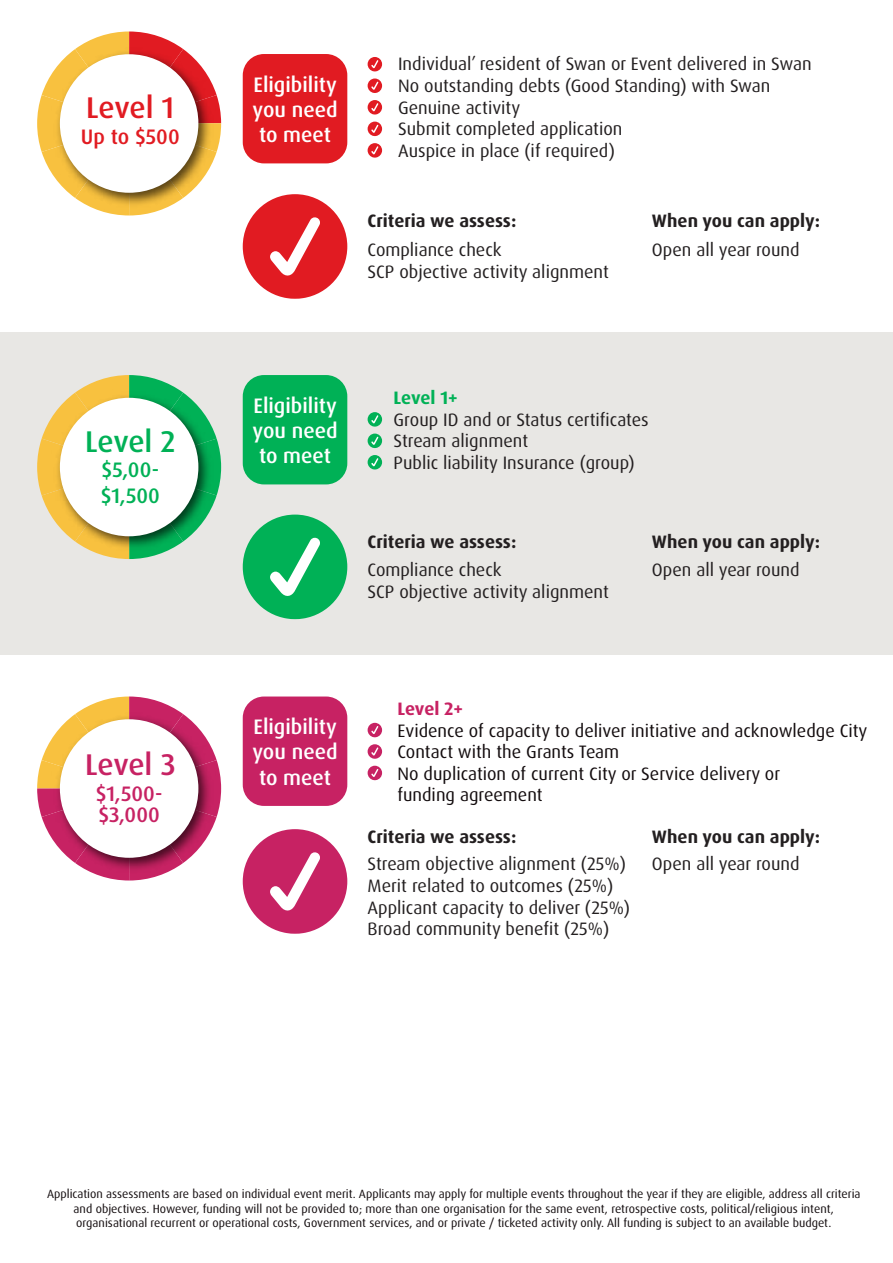
<style>
.page{position:relative;width:893px;height:1263px;background:#fff}
.page>*{position:absolute;margin:0;border:0;box-sizing:border-box;transform-origin:0 0}
.t1{font:500 30px "Dax OT";letter-spacing:-.01em;color:#c72263}
.t2{font:500 30px "Dax OT";letter-spacing:-.01em;color:#e11b22}
.t3{font:500 30px "Dax OT";letter-spacing:-.01em;color:#00b156}
.t4{font:500 21px/25.2px "Dax OT";color:#fff;text-align:center}
.t5{font:500 21px/21px "Dax OT";letter-spacing:.005em;color:#c72263}
.t6{font:500 21px/25.2px "Dax OT";color:#00b156}
.t7{font:500 21px "Dax OT";color:#e11b22}
.t8{font:18px/21.6px "Dax OT";color:#231f20}
.t9{font:18px/21.6px "Dax OT";color:#130c0e}
.t10{font:700 18px "Dax OT";color:#231f20}
.t11{font:700 18px "Dax OT";letter-spacing:-.01em;color:#c72263}
.t12{font:700 18px "Dax OT";letter-spacing:-.01em;color:#00b156}
.t13{font:12px/14.4px "Dax OT";color:#130c0e;text-align:center}
</style>
<div class="page">
<div style="left:243px;top:696px;width:104px;height:110px;background:#c72263;border-radius:21px"></div>
<svg style="left:243px;top:829px;width:104px;height:105px"></svg>
<svg style="left:37px;top:696px;width:184px;height:184px"></svg>
<img style="left:51px;top:711px;width:164px;height:164px">
<div style="left:60px;top:719px;width:138px;height:139px;background:#fff;border-radius:50%"></div>
<svg style="left:368px;top:723px;width:14px;height:14px"></svg>
<svg style="left:368px;top:744px;width:14px;height:15px"></svg>
<svg style="left:368px;top:766px;width:14px;height:14px"></svg>
<div style="left:0;top:332px;width:893px;height:323px;background:#e8e7e4"></div>
<div style="left:243px;top:54px;width:104px;height:109px;background:#e11b22;border-radius:21px"></div>
<svg style="left:243px;top:194px;width:104px;height:105px"></svg>
<svg style="left:37px;top:32px;width:184px;height:183px"></svg>
<img style="left:51px;top:46px;width:164px;height:164px">
<div style="left:60px;top:54px;width:138px;height:139px;background:#fff;border-radius:50%"></div>
<svg style="left:368px;top:57px;width:14px;height:14px"></svg>
<svg style="left:368px;top:78px;width:14px;height:15px"></svg>
<svg style="left:368px;top:100px;width:14px;height:15px"></svg>
<svg style="left:368px;top:122px;width:14px;height:14px"></svg>
<svg style="left:368px;top:143px;width:14px;height:15px"></svg>
<svg style="left:243px;top:515px;width:104px;height:104px"></svg>
<div style="left:243px;top:375px;width:104px;height:109px;background:#00b156;border-radius:21px"></div>
<svg style="left:368px;top:412px;width:14px;height:15px"></svg>
<svg style="left:368px;top:455px;width:14px;height:14px"></svg>
<svg style="left:368px;top:434px;width:14px;height:14px"></svg>
<svg style="left:37px;top:375px;width:184px;height:184px"></svg>
<img style="left:51px;top:389px;width:164px;height:165px">
<div style="left:60px;top:398px;width:138px;height:138px;background:#fff;border-radius:50%"></div>
<h1 class="t2" style="left:86px;top:88px;width:90px">Level 1</h1>
<p class="t7" style="left:81px;top:124px;width:100px">Up to $500</p>
<h1 class="t3" style="left:85px;top:422px;width:92px">Level 2</h1>
<p class="t6" style="left:101px;top:458px;width:61px">$5,00- $1,500</p>
<h1 class="t1" style="left:85px;top:746px;width:92px">Level 3</h1>
<p class="t5" style="left:96px;top:783px;width:68px">$1,500- $3,000</p>
<p class="t4" style="left:252px;top:72px;width:87px">Eligibility you need to meet</p>
<p class="t8" style="left:398px;top:53px;width:415px">Individual’ resident of Swan or Event delivered in Swan No outstanding debts (Good Standing) with Swan Genuine activity<br>Submit completed application<br>Auspice in place (if required)</p>
<p class="t10" style="left:368px;top:209px;width:150px">Criteria we assess:</p>
<p class="t8" style="left:368px;top:239px;width:243px">Compliance check<br>SCP objective activity alignment</p>
<p class="t10" style="left:652px;top:209px;width:170px">When you can apply:</p>
<p class="t8" style="left:652px;top:239px;width:149px">Open all year round</p>
<p class="t4" style="left:252px;top:393px;width:87px">Eligibility you need to meet</p>
<p class="t12" style="left:394px;top:386px;width:66px">Level 1+</p>
<p class="t8" style="left:394px;top:409px;width:257px">Group ID and or Status certificates<br>Stream alignment<br>Public liability Insurance (group)</p>
<p class="t10" style="left:368px;top:530px;width:150px">Criteria we assess:</p>
<p class="t8" style="left:368px;top:559px;width:243px">Compliance check<br>SCP objective activity alignment</p>
<p class="t10" style="left:652px;top:530px;width:170px">When you can apply:</p>
<p class="t8" style="left:652px;top:559px;width:149px">Open all year round</p>
<p class="t4" style="left:252px;top:714px;width:87px">Eligibility you need to meet</p>
<p class="t11" style="left:397px;top:697px;width:67px">Level 2+</p>
<p class="t9" style="left:397px;top:720px;width:471px">Evidence of capacity to deliver initiative and acknowledge City Contact with the Grants Team<br>No duplication of current City or Service delivery or<br>funding agreement</p>
<p class="t10" style="left:368px;top:825px;width:150px">Criteria we assess:</p>
<p class="t8" style="left:368px;top:853px;width:264px">Stream objective alignment (25%)<br>Merit related to outcomes (25%)<br>Applicant capacity to deliver (25%)<br>Broad community benefit (25%)</p>
<p class="t10" style="left:652px;top:825px;width:170px">When you can apply:</p>
<p class="t8" style="left:652px;top:853px;width:149px">Open all year round</p>
<p class="t13" style="left:47px;top:1187px;width:815px">Application assessments are based on individual event merit. Applicants may apply for multiple events throughout the year if they are eligible, address all criteria and objectives. However, funding will not be provided to; more than one organisation for the same event, retrospective costs, political/religious intent, organisational recurrent or operational costs, Government services, and or private / ticketed activity only. All funding is subject to an available budget.</p>
</div>
